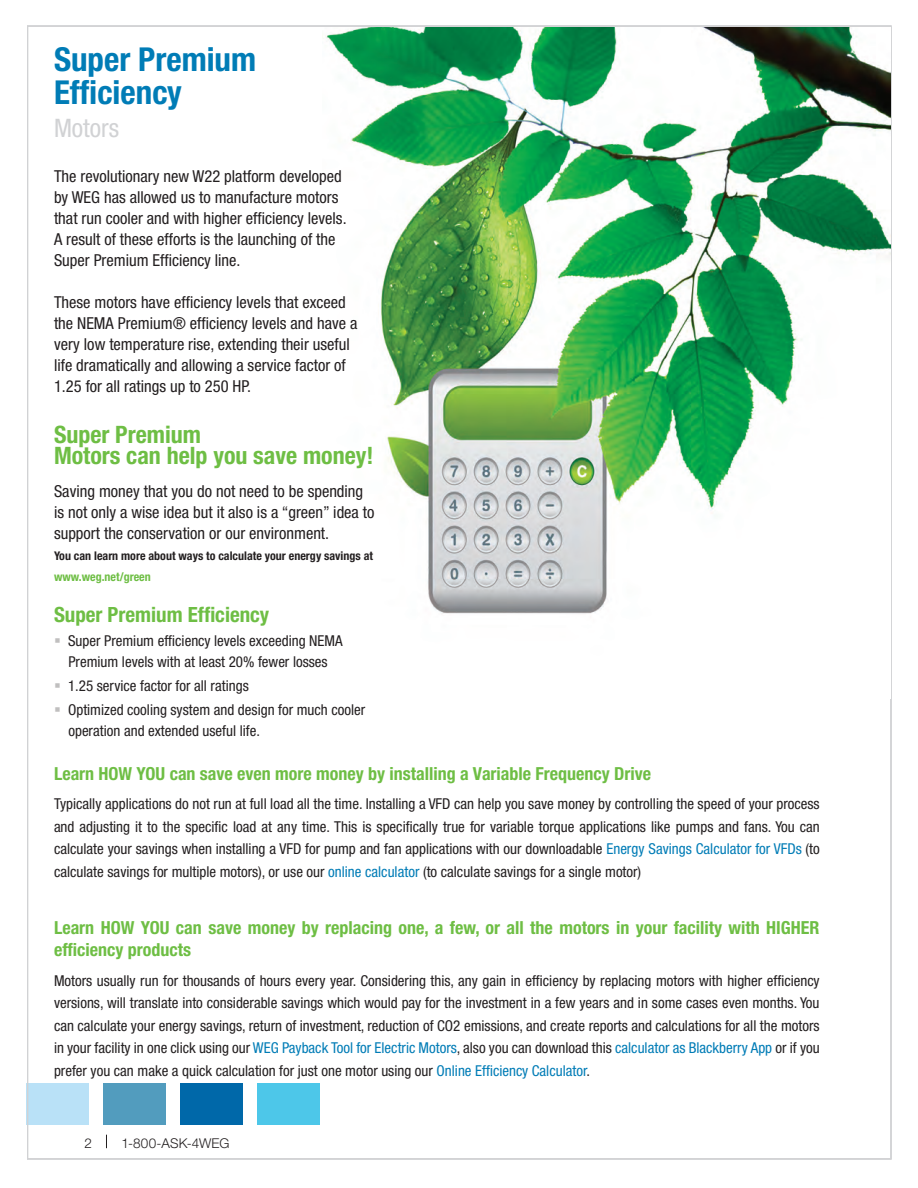
<style>
.page{position:relative;width:918px;height:1188px;background:#fff}
.page>*{position:absolute;margin:0;border:0;box-sizing:border-box;transform-origin:0 0}
.t1{font:700 condensed 33px/33px "Helvetica Neue LT Pro";color:#007cb6}
.t2{font:condensed 25.5px "Helvetica Neue LT Pro";color:#d1d2d4}
.t3{font:700 condensed 24px/21px "Helvetica Neue LT Pro";color:#6ebe44}
.t4{font:700 condensed 21px "Helvetica Neue LT Pro";color:#6ebe44}
.t5{font:700 condensed 18px/21.6px "Helvetica Neue LT Pro";color:#6ebe44}
.t6{font:condensed 16.5px/21px "Helvetica Neue LT Pro";color:#231f20}
.t7{font:condensed 15px/22.5px "Helvetica Neue LT Pro";color:#231f20;text-align:justify}
.t8{font:300 13.5px "Helvetica Neue LT Pro";letter-spacing:.01em;color:#231f20}
.t9{font:700 condensed 12px "Helvetica Neue LT Pro";color:#231f20}
.t10{font:700 condensed 12px "Helvetica Neue LT Pro";color:#6ebe44}
.s1{color:#c0bfbf}
.s2{color:#007cb6}
</style>
<div class="page">
<svg style="left:106px;top:1135px;width:1px;height:13px"></svg>
<div style="left:26px;top:1083px;width:63px;height:42px;background:#b9e1f7"></div>
<div style="left:103px;top:1083px;width:63px;height:42px;background:#529cbe"></div>
<div style="left:180px;top:1083px;width:63px;height:42px;background:#0068a9"></div>
<div style="left:257px;top:1083px;width:63px;height:42px;background:#4dc7e9"></div>
<img style="left:322px;top:27px;width:569px;height:587px">
<h1 class="t1" style="left:54px;top:42px;width:204px">Super Premium<br>Efficiency</h1>
<h2 class="t2" style="left:54px;top:113px;width:67px">Motors</h2>
<p class="t6" style="left:54px;top:166px;width:294px">The revolutionary new W22 platform developed by WEG has allowed us to manufacture motors that run cooler and with higher efficiency levels.<br>A result of these efforts is the launching of the Super Premium Efficiency line.</p>
<p class="t6" style="left:54px;top:292px;width:305px">These motors have efficiency levels that exceed the NEMA Premium® efficiency levels and have a very low temperature rise, extending their useful life dramatically and allowing a service factor of 1.25 for all ratings up to 250 HP.</p>
<h3 class="t3" style="left:54px;top:424px;width:321px">Super Premium<br>Motors can help you save money!</h3>
<p class="t6" style="left:54px;top:480px;width:322px">Saving money that you do not need to be spending is not only a wise idea but it also is a “green” idea to support the conservation or our environment.</p>
<p class="t9" style="left:54px;top:548px;width:321px">You can learn more about ways to calculate your energy savings at</p>
<p class="t10" style="left:54px;top:569px;width:98px">www.weg.net/green</p>
<h3 class="t4" style="left:54px;top:602px;width:217px">Super Premium Efficiency</h3>
<p class="t7" style="left:54px;top:631px;width:290px;line-height:21px;text-align:center"><span class="s1">▪</span> Super Premium efficiency levels exceeding NEMA<br>Premium levels with at least 20% fewer losses</p>
<p class="t7" style="left:54px;top:675px;width:196px"><span class="s1">▪</span> 1.25 service factor for all ratings</p>
<p class="t7" style="left:68px;top:700px;width:299px;line-height:21px;text-indent:-14px"><span class="s1">▪</span> Optimized cooling system and design for much cooler operation and extended useful life.</p>
<p class="t5" style="left:54px;top:762px;width:599px">Learn HOW YOU can save even more money by installing a Variable Frequency Drive</p>
<p class="t7" style="left:54px;top:793px;width:767px">Typically applications do not run at full load all the time. Installing a VFD can help you save money by controlling the speed of your process and adjusting it to the specific load at any time. This is specifically true for variable torque applications like pumps and fans. You can calculate your savings when installing a VFD for pump and fan applications with our downloadable <span class="s2">Energy Savings Calculator for VFDs</span> (to calculate savings for multiple motors), or use our <span class="s2">online calculator</span> (to calculate savings for a single motor)</p>
<p class="t5" style="left:54px;top:917px;width:767px">Learn HOW YOU can save money by replacing one, a few, or all the motors in your facility with HIGHER efficiency products</p>
<p class="t7" style="left:54px;top:969px;width:767px">Motors usually run for thousands of hours every year. Considering this, any gain in efficiency by replacing motors with higher efficiency versions, will translate into considerable savings which would pay for the investment in a few years and in some cases even months. You can calculate your energy savings, return of investment, reduction of CO2 emissions, and create reports and calculations for all the motors in your facility in one click using our <span class="s2">WEG Payback Tool for Electric Motors</span>, also you can download this <span class="s2">calculator as Blackberry App</span> or if you prefer you can make a quick calculation for just one motor using our <span class="s2">Online Efficiency Calculator</span>.</p>
<p class="t8" style="left:85px;top:1134px;width:9px">2</p>
<p class="t8" style="left:121px;top:1134px;width:110px">1-800-ASK-4WEG</p>
</div>
